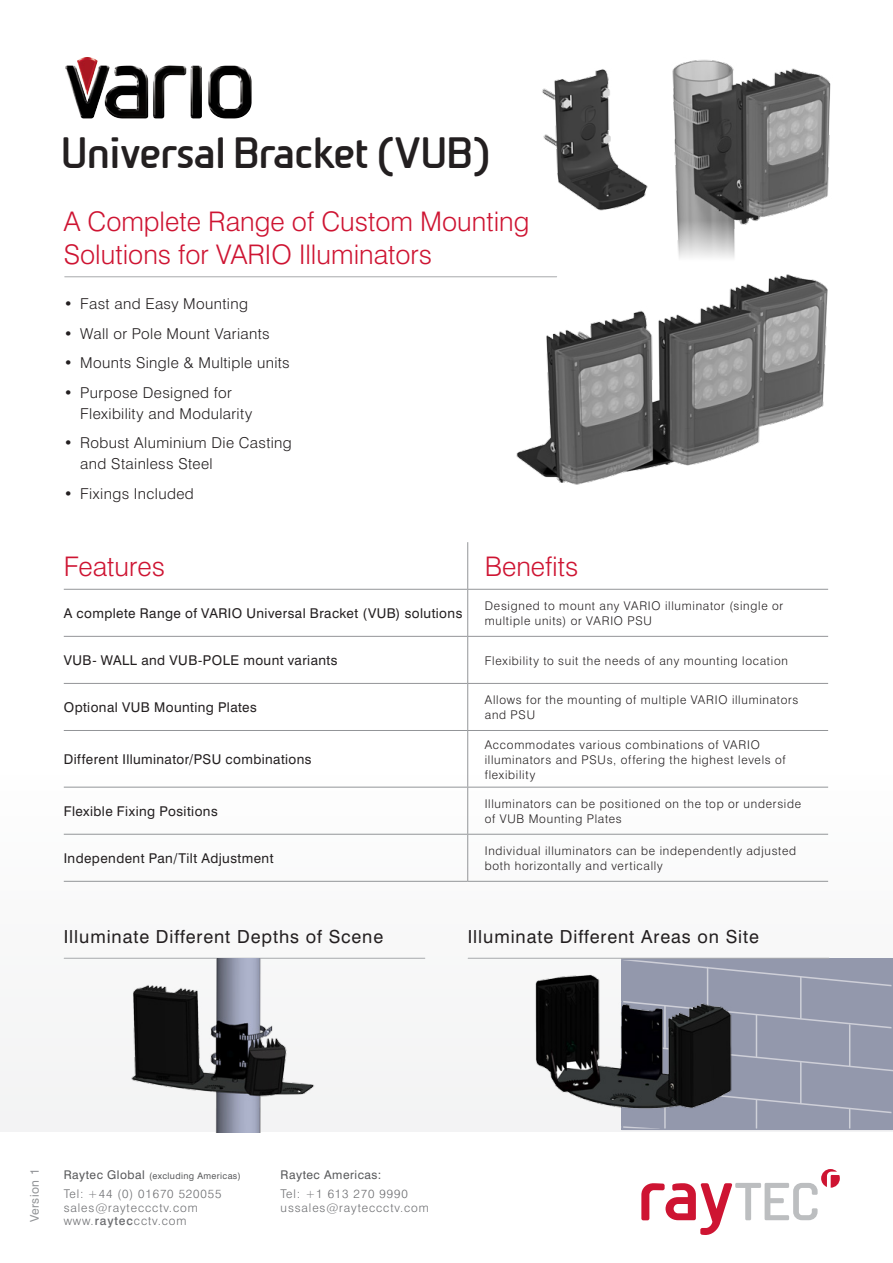
<style>
.page{position:relative;width:893px;height:1263px;background:#fff}
.page>*{position:absolute;margin:0;border:0;box-sizing:border-box;transform-origin:0 0}
.t1{font:700 42px "Beta Sans";letter-spacing:-.04em;color:#231f20}
.t2{font:300 27px/32.4px "Swiss 721 BT";color:#ce1432}
.t3{font:18px "Swiss 721 BT";letter-spacing:.05em;color:#231f20}
.t4{font:300 15px/21px "Swiss 721 BT";letter-spacing:.025em;color:#231f20}
.t5{font:13.5px "Swiss 721 BT";letter-spacing:.03em;color:#231f20}
.t6{font:300 12px/15px "Swiss 721 BT";letter-spacing:.06em;color:#231f20}
.t7{font:300 12px/13.5px "Swiss 721 BT";letter-spacing:.075em;color:#6d6e71}
.t8{font:12px "Swiss 721 BT";letter-spacing:.04em;color:#58595b}
.t9{font:12px "Swiss 721 BT";letter-spacing:.04em;color:#939598}
.t10{font:9px "Swiss 721 BT";letter-spacing:.04em;color:#58595b}
.s1{font-weight:400}
.s2{font-size:12px}
.s3{font-weight:500}
</style>
<div class="page">
<svg style="left:641px;top:1169px;width:199px;height:66px"></svg>
<div style="left:622px;top:959px;width:271px;height:171px;background:#9398ac"></div>
<svg style="left:764px;top:1000px;width:126px;height:31px"></svg>
<hr style="left:800px;top:977px;width:1px;height:41px;background:#ced0d8">
<hr style="left:800px;top:1062px;width:1px;height:41px;background:#ced0d8">
<hr style="left:849px;top:1025px;width:1px;height:41px;background:#ced0d8">
<svg style="left:764px;top:1085px;width:129px;height:46px"></svg>
<svg style="left:621px;top:958px;width:272px;height:31px"></svg>
<svg style="left:764px;top:1042px;width:129px;height:31px"></svg>
<img style="left:672px;top:59px;width:159px;height:199px">
<hr style="left:65px;top:276px;width:492px;height:1px;background:#a7a9ac">
<hr style="left:467px;top:542px;width:1px;height:47px;background:#939598">
<hr style="left:64px;top:589px;width:404px;height:1px;background:#939598">
<hr style="left:468px;top:589px;width:360px;height:1px;background:#939598">
<hr style="left:467px;top:590px;width:1px;height:46px;background:#939598">
<hr style="left:64px;top:636px;width:404px;height:1px;background:#939598">
<hr style="left:468px;top:636px;width:360px;height:1px;background:#939598">
<hr style="left:467px;top:637px;width:1px;height:46px;background:#939598">
<hr style="left:64px;top:683px;width:404px;height:1px;background:#939598">
<hr style="left:468px;top:683px;width:360px;height:1px;background:#939598">
<hr style="left:467px;top:684px;width:1px;height:46px;background:#939598">
<hr style="left:64px;top:730px;width:404px;height:1px;background:#939598">
<hr style="left:468px;top:730px;width:360px;height:1px;background:#939598">
<hr style="left:467px;top:731px;width:1px;height:56px;background:#939598">
<hr style="left:64px;top:787px;width:404px;height:1px;background:#939598">
<hr style="left:468px;top:787px;width:360px;height:1px;background:#939598">
<hr style="left:467px;top:787px;width:1px;height:47px;background:#939598">
<hr style="left:64px;top:834px;width:404px;height:1px;background:#939598">
<hr style="left:468px;top:834px;width:360px;height:1px;background:#939598">
<hr style="left:467px;top:834px;width:1px;height:47px;background:#939598">
<hr style="left:64px;top:881px;width:404px;height:1px;background:#939598">
<hr style="left:468px;top:881px;width:360px;height:1px;background:#939598">
<img style="left:500px;top:274px;width:328px;height:211px">
<img style="left:542px;top:69px;width:106px;height:142px">
<hr style="left:64px;top:958px;width:361px;height:1px;background:#a7a9ac">
<img style="left:121px;top:958px;width:201px;height:174px">
<img style="left:523px;top:971px;width:241px;height:160px">
<hr style="left:468px;top:958px;width:361px;height:1px;background:#a7a9ac">
<img style="left:77px;top:57px;width:21px;height:39px">
<h1 class="t1" style="left:61px;top:129px;width:432px">Universal Bracket (VUB)</h1>
<h2 class="t2" style="left:64px;top:205px;width:467px">A Complete Range of Custom Mounting<br>Solutions for VARIO Illuminators</h2>
<p class="t4" style="left:64px;top:293px;width:186px"><span class="s1">•</span> Fast and Easy Mounting</p>
<p class="t4" style="left:64px;top:323px;width:207px"><span class="s1">•</span> Wall or Pole Mount Variants</p>
<p class="t4" style="left:64px;top:352px;width:228px"><span class="s1">•</span> Mounts Single &amp; Multiple units</p>
<p class="t4" style="left:80px;top:382px;width:173px;text-indent:-16px"><span class="s1">•</span> Purpose Designed for<br>Flexibility and Modularity</p>
<p class="t4" style="left:80px;top:432px;width:213px;text-indent:-16px"><span class="s1">•</span> Robust Aluminium Die Casting and Stainless Steel</p>
<p class="t4" style="left:64px;top:483px;width:132px"><span class="s1">•</span> Fixings Included</p>
<h2 class="t2" style="left:64px;top:550px;width:103px">Features</h2>
<h2 class="t2" style="left:485px;top:550px;width:95px">Benefits</h2>
<p class="t5" style="left:64px;top:605px;width:400px">A complete Range of VARIO Universal Bracket (VUB) solutions</p>
<p class="t6" style="left:485px;top:598px;width:300px">Designed to mount any VARIO illuminator (single or multiple units) or VARIO PSU</p>
<p class="t5" style="left:64px;top:652px;width:275px">VUB- WALL and VUB-POLE mount variants</p>
<p class="t6" style="left:485px;top:653px;width:305px">Flexibility to suit the needs of any mounting location</p>
<p class="t5" style="left:64px;top:699px;width:195px">Optional VUB Mounting Plates</p>
<p class="t6" style="left:485px;top:692px;width:315px">Allows for the mounting of multiple VARIO illuminators and PSU</p>
<p class="t5" style="left:64px;top:751px;width:249px">Different Illuminator/PSU combinations</p>
<p class="t6" style="left:485px;top:737px;width:302px">Accommodates various combinations of VARIO illuminators and PSUs, offering the highest levels of flexibility</p>
<p class="t5" style="left:64px;top:803px;width:155px">Flexible Fixing Positions</p>
<p class="t6" style="left:485px;top:796px;width:318px">Illuminators can be positioned on the top or underside of VUB Mounting Plates</p>
<p class="t5" style="left:64px;top:850px;width:211px">Independent Pan/Tilt Adjustment</p>
<p class="t6" style="left:485px;top:843px;width:313px">Individual illuminators can be independently adjusted both horizontally and vertically</p>
<h3 class="t3" style="left:64px;top:925px;width:321px">Illuminate Different Depths of Scene</h3>
<h3 class="t3" style="left:468px;top:925px;width:293px">Illuminate Different Areas on Site</h3>
<p class="t9" style="left:27px;top:1222px;width:55px;rotate:-90deg">Version 1</p>
<p class="t10" style="left:64px;top:1170px;width:179px"><span class="s2">Raytec Global</span> (excluding Americas)</p>
<p class="t8" style="left:281px;top:1167px;width:102px">Raytec Americas:</p>
<p class="t7" style="left:64px;top:1187px;width:159px">Tel: +44 (0) 01670 520055 sales@rayteccctv.com www.<span class="s3">raytec</span>cctv.com</p>
<p class="t7" style="left:281px;top:1187px;width:150px">Tel: +1 613 270 9990 ussales@rayteccctv.com</p>
</div>
